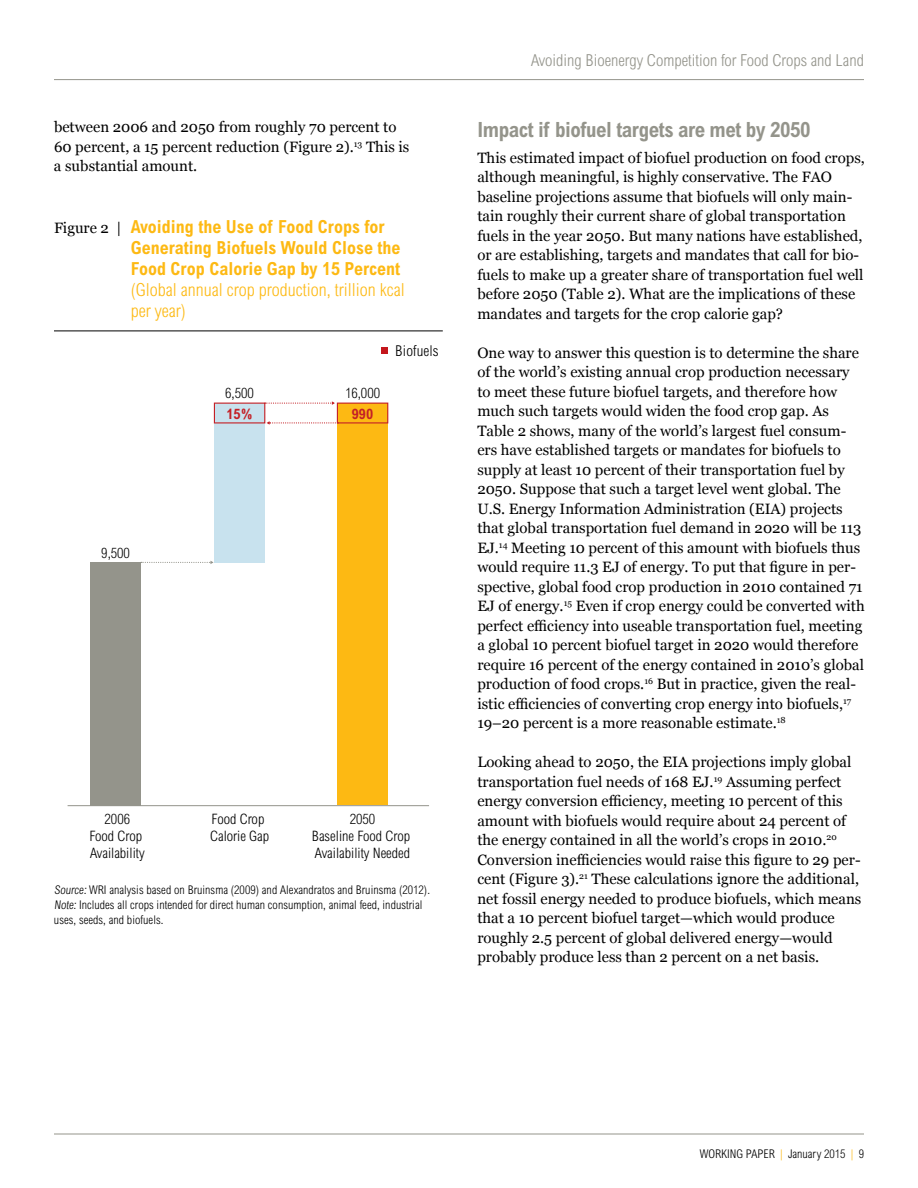
<style>
.page{position:relative;width:918px;height:1188px;background:#fff}
.page>*{position:absolute;margin:0;border:0;box-sizing:border-box;transform-origin:0 0}
.t1{font:700 condensed 21px "Arial MT Std";letter-spacing:-.02em;color:#94948b}
.t2{font:700 condensed 18px/21px "Arial MT Std";color:#fdb913}
.t3{font:300 condensed 18px/21px "Arial MT Std";color:#fdb913}
.t4{font:300 condensed 16.5px "Arial MT Std";color:#94948b}
.t5{font:15px/19.5px "Georgia";color:#000}
.t6{font:300 condensed 15px "Arial MT Std";letter-spacing:.01em;color:#000}
.t7{font:300 condensed 14.4px/17.2px "Arial MT Std";color:#000;text-align:center}
.t8{font:700 condensed 14.4px "Arial MT Std";color:#c42127}
.t9{font:300 condensed 12px/15px "Arial MT Std";letter-spacing:.005em;color:#000}
.s1{font-family:"Georgia";font-weight:400;font-stretch:normal;font-size:15px;color:#000}
.s2{color:#fdb913}
</style>
<div class="page">
<hr style="left:54px;top:79px;width:810px;height:1px;background:#94948b">
<hr style="left:54px;top:1134px;width:810px;height:1px;background:#94948b">
<hr style="left:68px;top:805px;width:361px;height:1px;background:#94948b">
<svg style="left:141px;top:561px;width:72px;height:3px"></svg>
<div style="left:337px;top:403px;width:51px;height:402px;background:#fdb913"></div>
<div style="left:214px;top:403px;width:51px;height:160px;background:#c8e2ee"></div>
<div style="left:90px;top:562px;width:51px;height:243px;background:#94948b"></div>
<svg style="left:267px;top:421px;width:71px;height:4px"></svg>
<svg style="left:265px;top:401px;width:70px;height:4px"></svg>
<div style="left:337px;top:403px;width:51px;height:20px;border:1px solid #c42127"></div>
<hr style="left:54px;top:331px;width:389px;height:1px;background:#000">
<div style="left:381px;top:347px;width:7px;height:7px;background:#c4161c"></div>
<p class="t5" style="left:54px;top:117px;width:357px">between 2006 and 2050 from roughly 70 percent to<br>60 percent, a 15 percent reduction (Figure 2).<sup>13</sup> This is a substantial amount.</p>
<p class="t2" style="left:131px;top:216px;width:271px;text-indent:-77px"><span class="s1">Figure 2 |</span> Avoiding the Use of Food Crops for<br>Generating Biofuels Would Close the<br>Food Crop Calorie Gap by 15 Percent</p>
<p class="t3" style="left:131px;top:279px;width:275px">(Global annual crop production, trillion kcal per year)</p>
<p class="t7" style="left:101px;top:544px;width:30px">9,500</p>
<p class="t7" style="left:225px;top:384px;width:30px">6,500</p>
<p class="t7" style="left:345px;top:384px;width:37px">16,000</p>
<p class="t8" style="left:226px;top:405px;width:28px">15%</p>
<p class="t8" style="left:352px;top:405px;width:23px">990</p>
<p class="t6" style="left:395px;top:342px;width:45px">Biofuels</p>
<p class="t7" style="left:89px;top:810px;width:57px">2006<br>Food Crop<br>Availability</p>
<p class="t7" style="left:210px;top:810px;width:61px;text-align:left">Food Crop<br>Calorie Gap</p>
<p class="t7" style="left:312px;top:810px;width:100px">2050<br>Baseline Food Crop<br>Availability Needed</p>
<p class="t9" style="left:54px;top:883px;width:378px">Source: WRI analysis based on Bruinsma (2009) and Alexandratos and Bruinsma (2012).<br>Note: Includes all crops intended for direct human consumption, animal feed, industrial uses, seeds, and biofuels.</p>
<p class="t4" style="left:531px;top:51px;width:334px">Avoiding Bioenergy Competition for Food Crops and Land</p>
<h1 class="t1" style="left:477px;top:117px;width:335px">Impact if biofuel targets are met by 2050</h1>
<p class="t5" style="left:477px;top:147px;width:389px">This estimated impact of biofuel production on food crops, although meaningful, is highly conservative. The FAO baseline projections assume that biofuels will only main&shy;tain roughly their current share of global transportation fuels in the year 2050. But many nations have established, or are establishing, targets and mandates that call for bio&shy;fuels to make up a greater share of transportation fuel well before 2050 (Table 2). What are the implications of these mandates and targets for the crop calorie gap?</p>
<p class="t5" style="left:477px;top:342px;width:389px">One way to answer this question is to determine the share of the world’s existing annual crop production necessary to meet these future biofuel targets, and therefore how much such targets would widen the food crop gap. As Table 2 shows, many of the world’s largest fuel consum&shy;ers have established targets or mandates for biofuels to supply at least 10 percent of their transportation fuel by 2050. Suppose that such a target level went global. The U.S. Energy Information Administration (EIA) projects that global transportation fuel demand in 2020 will be 113<br>EJ.<sup>14</sup> Meeting 10 percent of this amount with biofuels thus would require 11.3 EJ of energy. To put that figure in per&shy;spective, global food crop production in 2010 contained 71<br>EJ of energy.<sup>15</sup> Even if crop energy could be converted with perfect efficiency into useable transportation fuel, meeting a global 10 percent biofuel target in 2020 would therefore require 16 percent of the energy contained in 2010’s global production of food crops.<sup>16</sup> But in practice, given the real&shy;istic efficiencies of converting crop energy into biofuels,<sup>17<br></sup>19–20 percent is a more reasonable estimate.<sup>18</sup></p>
<p class="t5" style="left:477px;top:752px;width:386px">Looking ahead to 2050, the EIA projections imply global transportation fuel needs of 168 EJ.<sup>19</sup> Assuming perfect energy conversion efficiency, meeting 10 percent of this amount with biofuels would require about 24 percent of the energy contained in all the world’s crops in 2010.<sup>20<br></sup>Conversion inefficiencies would raise this figure to 29 per&shy;cent (Figure 3).<sup>21</sup> These calculations ignore the additional, net fossil energy needed to produce biofuels, which means that a 10 percent biofuel target—which would produce roughly 2.5 percent of global delivered energy—would probably produce less than 2 percent on a net basis.</p>
<p class="t9" style="left:700px;top:1146px;width:166px">WORKING PAPER <span class="s2">|</span> January 2015 <span class="s2">|</span> 9</p>
</div>
